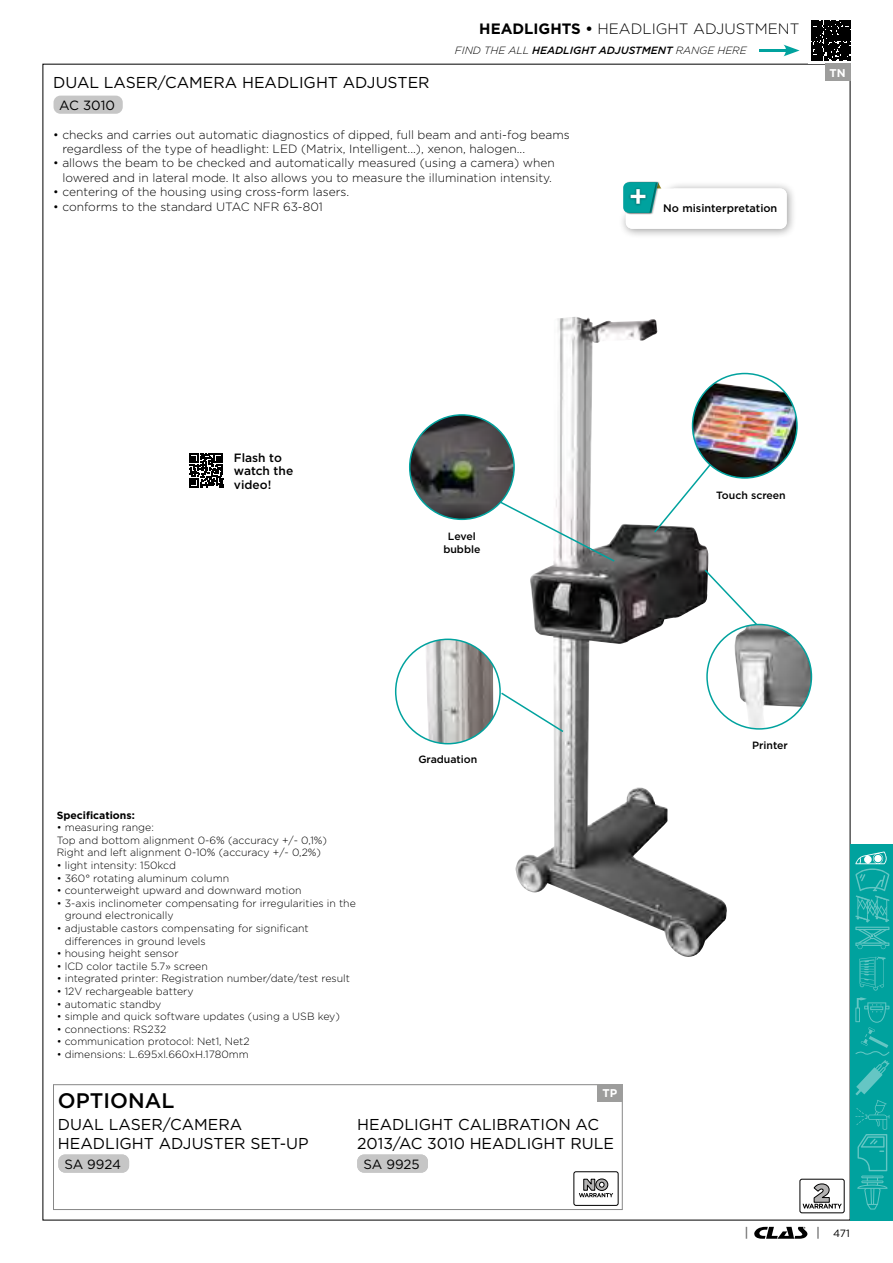
<style>
.page{position:relative;width:893px;height:1263px;background:#fff}
.page>*{position:absolute;margin:0;border:0;box-sizing:border-box;transform-origin:0 0}
.t1{font:500 21px "Gotham";color:#000}
.t2{font:15.75px/18.8px "Gotham";color:#000}
.t3{font:300 15px "Gotham";color:#000}
.t4{font:13.35px "Gotham";letter-spacing:-.005em;color:#000}
.t5{font:300 12px/14.4px "Gotham";color:#000}
.t6{font:500 12px/13.5px "Gotham";color:#000}
.t7{font:700 11.25px "Gotham";color:#fff}
.t8{font:500 10.95px "Gotham";color:#000}
.t9{font:300 10.5px/12.6px "Gotham";color:#000}
.t10{font:500 10.5px/12.6px "Gotham";color:#000;text-align:center}
.t11{font:italic 300 10.5px "Gotham";color:#000}
.t12{font:700 10.5px "Gotham";color:#000}
.t13{font:10.5px "Gotham";color:#000}
.s1{font-weight:700}
.s2{font-weight:500}
</style>
<div class="page">
<div style="left:53px;top:1084px;width:570px;height:126px;border:1px solid #878787"></div>
<div style="left:850px;top:844px;width:43px;height:376px;background:#00a29e"></div>
<svg style="left:855px;top:851px;width:34px;height:98px"></svg>
<svg style="left:855px;top:997px;width:34px;height:212px"></svg>
<svg style="left:754px;top:1227px;width:53px;height:12px"></svg>
<svg style="left:746px;top:1227px;width:1px;height:12px"></svg>
<svg style="left:817px;top:1227px;width:2px;height:12px"></svg>
<svg style="left:859px;top:956px;width:27px;height:34px"></svg>
<svg style="left:579px;top:1178px;width:34px;height:19px"></svg>
<div style="left:574px;top:1171px;width:44px;height:34px;border:1px solid #000;border-radius:2px"></div>
<div style="left:801px;top:1181px;width:42px;height:30px;background:linear-gradient(to right,#fff,#fff)"></div>
<svg style="left:803px;top:1183px;width:39px;height:25px"></svg>
<div style="left:800px;top:1179px;width:44px;height:34px;border:1px solid #000;border-radius:2px"></div>
<img style="left:516px;top:317px;width:212px;height:640px">
<div style="left:618px;top:181px;width:178px;height:58px;background:#000;opacity:.4"></div>
<div style="left:625px;top:181px;width:35px;height:33px;background:#f9f9f9"></div>
<div style="left:623px;top:181px;width:35px;height:33px;background:#000;opacity:.4"></div>
<img style="left:425px;top:641px;width:68px;height:103px">
<div style="left:395px;top:638px;width:106px;height:106px;border:2px solid #00a29e;border-radius:50%"></div>
<svg style="left:703px;top:568px;width:60px;height:65px"></svg>
<img style="left:733px;top:624px;width:78px;height:104px">
<div style="left:706px;top:624px;width:106px;height:106px;border:2px solid #00a29e;border-radius:50%"></div>
<svg style="left:652px;top:458px;width:64px;height:76px"></svg>
<img style="left:693px;top:383px;width:104px;height:95px">
<div style="left:692px;top:373px;width:106px;height:106px;border:2px solid #00a29e;border-radius:50%"></div>
<svg style="left:487px;top:494px;width:129px;height:69px"></svg>
<img style="left:410px;top:415px;width:104px;height:104px;border-radius:52px">
<div style="left:409px;top:414px;width:106px;height:106px;border:2px solid #00a29e;border-radius:50%"></div>
<svg style="left:499px;top:691px;width:66px;height:42px"></svg>
<hr style="left:759px;top:49px;width:30px;height:3px;background:#00a29e">
<svg style="left:784px;top:45px;width:16px;height:11px"></svg>
<div style="left:54px;top:96px;width:69px;height:18px;background:#c6c6c6;border-radius:7px"></div>
<svg style="left:811px;top:21px;width:40px;height:39px;background:#171717"></svg>
<svg style="left:189px;top:453px;width:34px;height:34px"></svg>
<div style="left:58px;top:1154px;width:71px;height:19px;background:#c6c6c6;border-radius:7px"></div>
<div style="left:357px;top:1154px;width:71px;height:19px;background:#c6c6c6;border-radius:7px"></div>
<div style="left:597px;top:1084px;width:26px;height:17px;background:#9d9d9c"></div>
<div style="left:825px;top:64px;width:25px;height:17px;background:#9d9d9c"></div>
<svg style="left:623px;top:182px;width:164px;height:47px"></svg>
<h2 class="t2" style="left:53px;top:73px;width:378px">DUAL LASER/CAMERA HEADLIGHT ADJUSTER</h2>
<p class="t4" style="left:59px;top:97px;width:57px">AC 3010</p>
<h3 class="t3" style="left:479px;top:20px;width:322px"><span class="s1">HEADLIGHTS •</span> HEADLIGHT ADJUSTMENT</h3>
<p class="t11" style="left:455px;top:44px;width:293px">FIND THE ALL <span class="s2">HEADLIGHT ADJUSTMENT</span> RANGE HERE</p>
<p class="t5" style="left:62px;top:127px;width:509px;text-indent:-9px">• checks and carries out automatic diagnostics of dipped, full beam and anti-fog beams regardless of the type of headlight: LED (Matrix, Intelligent...), xenon, halogen...</p>
<p class="t5" style="left:53px;top:156px;width:503px;text-align:center">• allows the beam to be checked and automatically measured (using a camera) when lowered and in lateral mode. It also allows you to measure the illumination intensity.</p>
<p class="t5" style="left:53px;top:184px;width:298px">• centering of the housing using cross-form lasers.</p>
<p class="t5" style="left:53px;top:199px;width:271px">• conforms to the standard UTAC NFR 63-801</p>
<p class="t8" style="left:663px;top:201px;width:116px">No misinterpretation</p>
<p class="t7" style="left:830px;top:65px;width:18px">TN</p>
<p class="t6" style="left:234px;top:451px;width:61px">Flash to watch the video!</p>
<p class="t10" style="left:443px;top:530px;width:39px">Level bubble</p>
<p class="t12" style="left:57px;top:808px;width:80px">Specifications:</p>
<p class="t9" style="left:57px;top:821px;width:272px">• measuring range:<br>Top and bottom alignment 0-6% (accuracy +/- 0,1%)<br>Right and left alignment 0-10% (accuracy +/- 0,2%)</p>
<p class="t9" style="left:57px;top:859px;width:121px">• light intensity: 150kcd</p>
<p class="t9" style="left:57px;top:871px;width:174px">• 360° rotating aluminum column</p>
<p class="t9" style="left:57px;top:884px;width:246px">• counterweight upward and downward motion</p>
<p class="t9" style="left:65px;top:896px;width:293px;text-indent:-8px">• 3-axis inclinometer compensating for irregularities in the ground electronically</p>
<p class="t9" style="left:65px;top:922px;width:245px;text-indent:-8px">• adjustable castors compensating for significant differences in ground levels</p>
<p class="t9" style="left:57px;top:947px;width:123px">• housing height sensor</p>
<p class="t9" style="left:57px;top:959px;width:153px">• lCD color tactile 5.7» screen</p>
<p class="t9" style="left:57px;top:972px;width:295px">• integrated printer: Registration number/date/test result</p>
<p class="t9" style="left:57px;top:985px;width:138px">• 12V rechargeable battery</p>
<p class="t9" style="left:57px;top:997px;width:106px">• automatic standby</p>
<p class="t9" style="left:57px;top:1010px;width:285px">• simple and quick software updates (using a USB key)</p>
<p class="t9" style="left:57px;top:1022px;width:111px">• connections: RS232</p>
<p class="t9" style="left:57px;top:1035px;width:194px">• communication protocol: Net1, Net2</p>
<p class="t9" style="left:57px;top:1048px;width:194px">• dimensions: L.695xl.660xH.1780mm</p>
<p class="t10" style="left:418px;top:752px;width:61px">Graduation</p>
<h1 class="t1" style="left:58px;top:1087px;width:118px">OPTIONAL</h1>
<h2 class="t2" style="left:58px;top:1115px;width:252px">DUAL LASER/CAMERA<br>HEADLIGHT ADJUSTER SET-UP</h2>
<p class="t7" style="left:602px;top:1086px;width:16px">TP</p>
<h2 class="t2" style="left:357px;top:1115px;width:258px">HEADLIGHT CALIBRATION AC<br>2013/AC 3010 HEADLIGHT RULE</h2>
<p class="t4" style="left:64px;top:1156px;width:58px">SA 9924</p>
<p class="t4" style="left:411px;top:1156px;width:10px">4</p>
<p class="t4" style="left:363px;top:1156px;width:58px">SA 9925</p>
<p class="t10" style="left:716px;top:489px;width:71px">Touch screen</p>
<p class="t10" style="left:752px;top:739px;width:37px">Printer</p>
<p class="t13" style="left:833px;top:1226px;width:18px">471</p>
</div>
